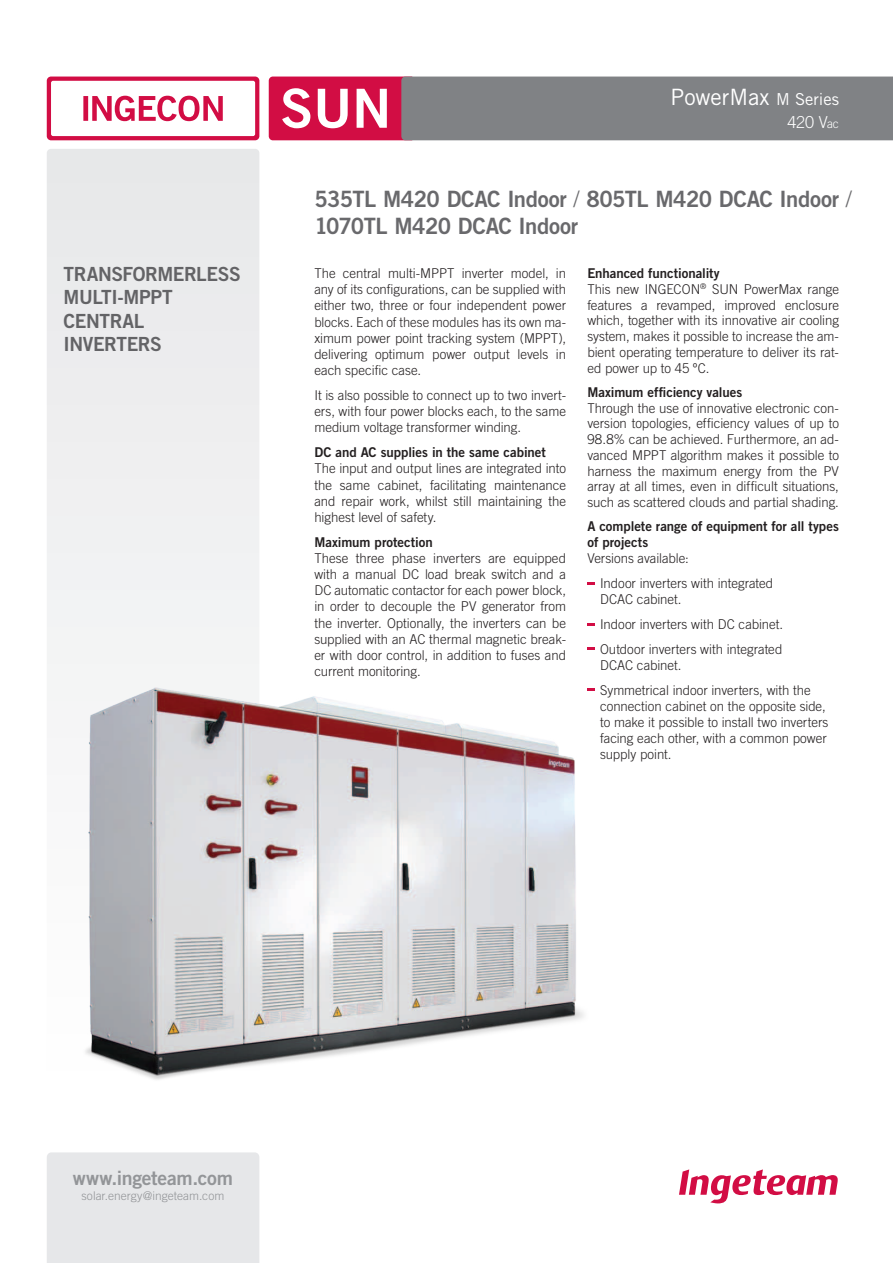
<style>
.page{position:relative;width:893px;height:1263px;background:#fff}
.page>*{position:absolute;margin:0;border:0;box-sizing:border-box;transform-origin:0 0}
.t1{font:54px "Trade Gothic LT Std Bd 2";color:#fff}
.Modelos{font:22.5px/27px "Trade Gothic LT Std Bd 2";letter-spacing:-.02em;color:#69696c}
.t2{font:22.5px "Trade Gothic LT Std";color:#fff}
.titulo_frase{font:19.5px/23.4px "Trade Gothic LT Std Bd 2";letter-spacing:-.02em;color:#636366}
.caracteristicas{font:19.5px "Trade Gothic LT Std Bd 2";letter-spacing:-.015em;color:#939598}
.MODELO{font:300 16.5px "Trade Gothic LT Std";color:#fff}
.TextoGeneral_justifi{font:300 13.5px/16.2px "Trade Gothic LT Std";letter-spacing:-.005em;color:#231f20;text-align:justify}
.PuntosGenerales{font:300 13.5px/16.2px "Trade Gothic LT Std";color:#231f20}
.TextoGeneral_justifi-2{font:13.5px/15.8px "Trade Gothic LT Std Bd 2";letter-spacing:-.005em;color:#231f20}
.caracteristicas-2{font:300 12px "Trade Gothic LT Std";color:#939598}
.s1{font-size:16.5px}
.s2{font-size:12.3px}
.s3{font-family:"Trade Gothic LT Std";font-weight:300}
</style>
<div class="page">
<div style="left:47px;top:1152px;width:212px;height:111px;background:#e6e7e9"></div>
<svg style="left:679px;top:1169px;width:159px;height:34px"></svg>
<svg style="left:47px;top:77px;width:212px;height:63px;background:#d31449"></svg>
<div style="left:51px;top:81px;width:204px;height:55px;background:#fff;border-radius:2px"></div>
<div style="left:47px;top:149px;width:212px;height:944px;background:#ededee;border-radius:4px"></div>
<svg style="left:83px;top:96px;width:140px;height:25px"></svg>
<svg style="left:269px;top:77px;width:624px;height:63px;background:#916977"></svg>
<svg style="left:587px;top:583px;width:8px;height:2px"></svg>
<svg style="left:587px;top:624px;width:8px;height:2px"></svg>
<img style="left:47px;top:647px;width:548px;height:446px">
<p class="t1" style="left:280px;top:75px;width:112px">SUN</p>
<p class="t2" style="left:671px;top:83px;width:170px">PowerMax <span class="s1">M Series</span></p>
<p class="MODELO" style="left:787px;top:113px;width:53px">420 V<span class="s2">ac</span></p>
<p class="Modelos" style="left:314px;top:185px;width:539px">535TL M420 DCAC Indoor <span class="s3">/</span> 805TL M420 DCAC Indoor <span class="s3">/<br></span>1070TL M420 DCAC Indoor</p>
<p class="titulo_frase" style="left:64px;top:262px;width:179px">TRANSFORMERLESS<br>MULTI-MPPT<br>CENTRAL<br>INVERTERS</p>
<p class="TextoGeneral_justifi" style="left:314px;top:265px;width:253px">The central multi-MPPT inverter model, in any of its configurations, can be supplied with either two, three or four independent power blocks. Each of these modules has its own ma&shy;ximum power point tracking system (MPPT), delivering optimum power output levels in each specific case.</p>
<p class="TextoGeneral_justifi" style="left:314px;top:387px;width:253px">It is also possible to connect up to two invert&shy;ers, with four power blocks each, to the same medium voltage transformer winding.</p>
<p class="TextoGeneral_justifi-2" style="left:314px;top:444px;width:233px">DC and AC supplies in the same cabinet</p>
<p class="TextoGeneral_justifi" style="left:314px;top:460px;width:253px">The input and output lines are integrated into the same cabinet, facilitating maintenance and repair work, whilst still maintaining the highest level of safety.</p>
<p class="TextoGeneral_justifi-2" style="left:314px;top:534px;width:120px">Maximum protection</p>
<p class="TextoGeneral_justifi" style="left:314px;top:550px;width:253px">These three phase inverters are equipped with a manual DC load break switch and a DC automatic contactor for each power block, in order to decouple the PV generator from the inverter. Optionally, the inverters can be supplied with an AC thermal magnetic break&shy;er with door control, in addition to fuses and current monitoring.</p>
<p class="TextoGeneral_justifi-2" style="left:587px;top:265px;width:134px">Enhanced functionality</p>
<p class="TextoGeneral_justifi" style="left:587px;top:281px;width:253px;line-height:15.8px">This new INGECON<sup>®</sup> SUN PowerMax range features a revamped, improved enclosure which, together with its innovative air cooling system, makes it possible to increase the am&shy;bient operating temperature to deliver its rat&shy;ed power up to 45 ºC.</p>
<p class="TextoGeneral_justifi-2" style="left:587px;top:384px;width:157px">Maximum efficiency values</p>
<p class="TextoGeneral_justifi" style="left:587px;top:400px;width:253px;line-height:15.8px">Through the use of innovative electronic con&shy;version topologies, efficiency values of up to 98.8% can be achieved. Furthermore, an ad&shy;vanced MPPT algorithm makes it possible to harness the maximum energy from the PV array at all times, even in difficult situations, such as scattered clouds and partial shading.</p>
<p class="TextoGeneral_justifi-2" style="left:587px;top:518px;width:253px">A complete range of equipment for all types of projects</p>
<p class="PuntosGenerales" style="left:587px;top:550px;width:103px">Versions available:</p>
<p class="PuntosGenerales" style="left:600px;top:575px;width:175px">Indoor inverters with integrated<br>DCAC cabinet.</p>
<p class="PuntosGenerales" style="left:600px;top:616px;width:184px">Indoor inverters with DC cabinet.</p>
<p class="PuntosGenerales" style="left:600px;top:640px;width:184px">Outdoor inverters with integrated<br>DCAC cabinet.</p>
<p class="PuntosGenerales" style="left:600px;top:681px;width:230px">Symmetrical indoor inverters, with the connection cabinet on the opposite side, to make it possible to install two inverters facing each other, with a common power supply point.</p>
<p class="caracteristicas" style="left:73px;top:1166px;width:161px">www.ingeteam.com</p>
<p class="caracteristicas-2" style="left:81px;top:1188px;width:144px">solar.energy@ingeteam.com</p>
</div>
